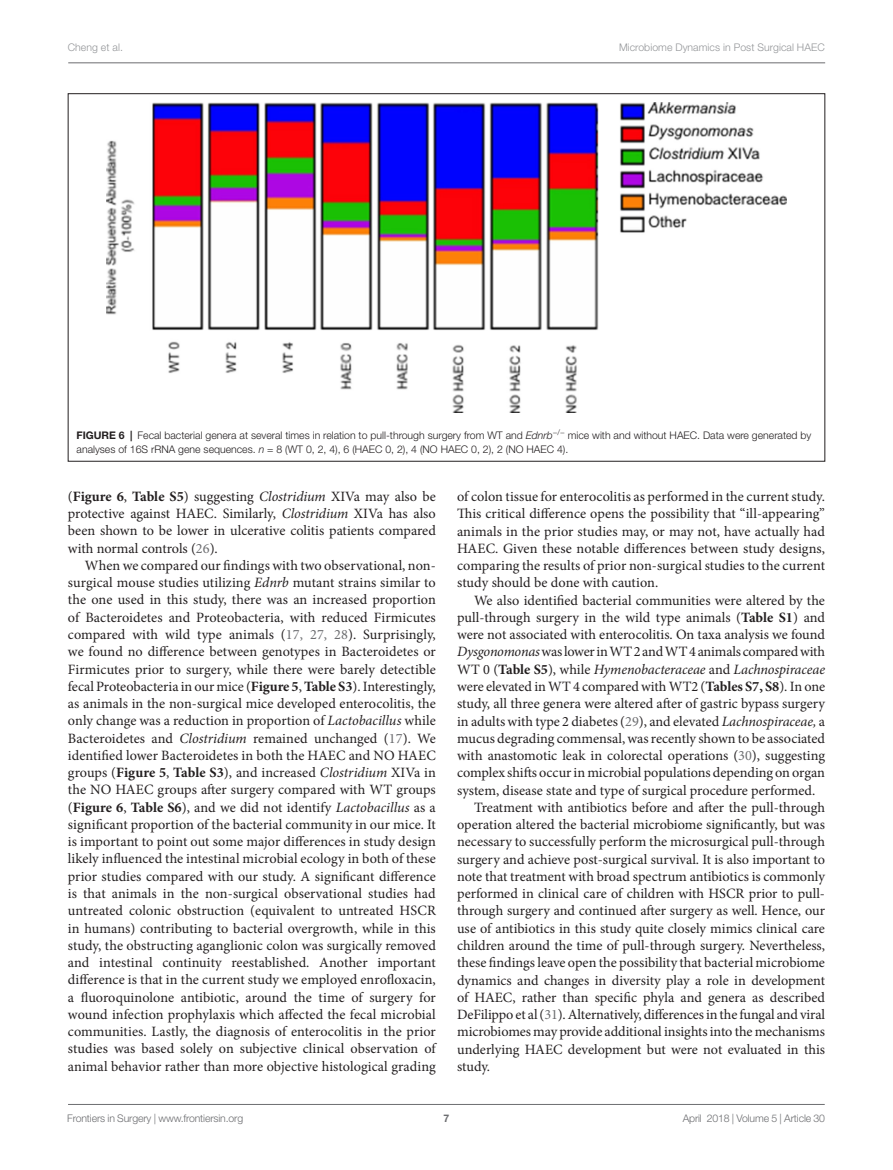
<style>
.page{position:relative;width:893px;height:1170px;background:#fff}
.page>*{position:absolute;margin:0;border:0;box-sizing:border-box;transform-origin:0 0}
.t1{font:14.25px/17.2px "Minion Pro";color:#231f20;text-align:justify}
.t2{font:italic 14.25px "Minion Pro";letter-spacing:-.005em;color:#231f20}
.t3{font:300 10.5px/14.2px "Helvetica Neue LT Std";color:#231f20}
.t4{font:300 10.5px "Helvetica Neue LT Std";letter-spacing:-.015em;color:#6c6d70}
.t5{font:300 10.5px "Helvetica Neue LT Std";letter-spacing:.005em;color:#939598}
.t6{font:700 10.5px "Helvetica Neue LT Std";color:#6c6d70}
.s1{font-weight:700}
.s2{font-style:italic}
.s3{color:#6c6d70}
.s4{font-style:normal}
.s5{font-weight:700;font-style:normal}
</style>
<div class="page">
<hr style="left:68px;top:63px;width:757px;height:1px;background:#6c6d70">
<hr style="left:68px;top:1104px;width:757px;height:1px;background:#6c6d70">
<img style="left:106px;top:102px;width:681px;height:310px">
<p class="t5" style="left:68px;top:41px;width:57px">Cheng et al.</p>
<p class="t5" style="left:619px;top:41px;width:207px">Microbiome Dynamics in Post Surgical HAEC</p>
<p class="t3" style="left:77px;top:427px;width:736px"><span class="s1">FIGURE 6 |</span> Fecal bacterial genera at several times in relation to pull-through surgery from WT and <span class="s2">Ednrb</span><sup>−/−</sup> mice with and without HAEC. Data were generated by analyses of 16S rRNA gene sequences. <span class="s2">n</span> = 8 (WT 0, 2, 4), 6 (HAEC 0, 2), 4 (NO HAEC 0, 2), 2 (NO HAEC 4).</p>
<p class="t1" style="left:68px;top:487px;width:369px">(<span class="s1">Figure 6</span>, <span class="s1">Table S5</span>) suggesting <span class="s2">Clostridium</span> XIVa may also be protective against HAEC. Similarly, <span class="s2">Clostridium</span> XIVa has also been shown to be lower in ulcerative colitis patients compared with normal controls (<span class="s3">26</span>).</p>
<p class="t1" style="left:68px;top:556px;width:369px;text-indent:17px">When we compared our findings with two observational, non&shy;surgical mouse studies utilizing <span class="s2">Ednrb</span> mutant strains similar to the one used in this study, there was an increased proportion of Bacteroidetes and Proteobacteria, with reduced Firmicutes compared with wild type animals (<span class="s3">17, 27, 28</span>). Surprisingly, we found no difference between genotypes in Bacteroidetes or Firmicutes prior to surgery, while there were barely detectible fecal Proteobacteria in our mice (<span class="s1">Figure 5</span>, <span class="s1">Table S3</span>). Interestingly, as animals in the non-surgical mice developed enterocolitis, the only change was a reduction in proportion of <span class="s2">Lactobacillus</span> while Bacteroidetes and <span class="s2">Clostridium</span> remained unchanged (<span class="s3">17</span>). We identified lower Bacteroidetes in both the HAEC and NO HAEC groups (<span class="s1">Figure 5</span>, <span class="s1">Table S3</span>), and increased <span class="s2">Clostridium</span> XIVa in the NO HAEC groups after surgery compared with WT groups (<span class="s1">Figure 6</span>, <span class="s1">Table S6</span>), and we did not identify <span class="s2">Lactobacillus</span> as a significant proportion of the bacterial community in our mice. It is important to point out some major differences in study design likely influenced the intestinal microbial ecology in both of these prior studies compared with our study. A significant difference is that animals in the non-surgical observational studies had untreated colonic obstruction (equivalent to untreated HSCR in humans) contributing to bacterial overgrowth, while in this study, the obstructing aganglionic colon was surgically removed and intestinal continuity reestablished. Another important difference is that in the current study we employed enrofloxacin, a fluoroquinolone antibiotic, around the time of surgery for wound infection prophylaxis which affected the fecal microbial communities. Lastly, the diagnosis of enterocolitis in the prior studies was based solely on subjective clinical observation of animal behavior rather than more objective histological grading</p>
<p class="t1" style="left:457px;top:488px;width:369px">of colon tissue for enterocolitis as performed in the current study.<br>This critical difference opens the possibility that “ill-appearing” animals in the prior studies may, or may not, have actually had HAEC. Given these notable differences between study designs, comparing the results of prior non-surgical studies to the current study should be done with caution.</p>
<p class="t1" style="left:474px;top:591px;width:352px">We also identified bacterial communities were altered by the</p>
<p class="t1" style="left:457px;top:608px;width:369px">pull-through surgery in the wild type animals (<span class="s1">Table S1</span>) and</p>
<p class="t1" style="left:457px;top:626px;width:369px">were not associated with enterocolitis. On taxa analysis we found</p>
<p class="t1" style="left:457px;top:643px;width:369px"><span class="s2">Dysgonomonas</span> was lower in WT 2 and WT 4 animals compared with</p>
<p class="t2" style="left:457px;top:659px;width:369px"><span class="s4">WT 0 (</span><span class="s5">Table S5</span><span class="s4">), while</span> Hymenobacteraceae <span class="s4">and</span> Lachnospiraceae</p>
<p class="t1" style="left:457px;top:677px;width:370px">were elevated in WT 4 compared with WT2 (<span class="s1">Tables S7, S8</span>). In one</p>
<p class="t1" style="left:457px;top:695px;width:369px">study, all three genera were altered after of gastric bypass surgery</p>
<p class="t1" style="left:457px;top:712px;width:369px">in adults with type 2 diabetes (<span class="s3">29</span>), and elevated <span class="s2">Lachnospiraceae,</span> a</p>
<p class="t1" style="left:457px;top:729px;width:369px">mucus degrading commensal, was recently shown to be associated</p>
<p class="t1" style="left:457px;top:747px;width:369px">with anastomotic leak in colorectal operations (<span class="s3">30</span>), suggesting</p>
<p class="t1" style="left:457px;top:764px;width:369px">complex shifts occur in microbial populations depending on organ</p>
<p class="t1" style="left:457px;top:781px;width:360px">system, disease state and type of surgical procedure performed.</p>
<p class="t1" style="left:474px;top:798px;width:352px">Treatment with antibiotics before and after the pull-through</p>
<p class="t1" style="left:457px;top:816px;width:369px">operation altered the bacterial microbiome significantly, but was</p>
<p class="t1" style="left:457px;top:833px;width:369px">necessary to successfully perform the microsurgical pull-through</p>
<p class="t1" style="left:457px;top:850px;width:369px">surgery and achieve post-surgical survival. It is also important to</p>
<p class="t1" style="left:457px;top:867px;width:369px">note that treatment with broad spectrum antibiotics is commonly</p>
<p class="t1" style="left:457px;top:885px;width:369px">performed in clinical care of children with HSCR prior to pull-</p>
<p class="t1" style="left:457px;top:902px;width:369px">through surgery and continued after surgery as well. Hence, our</p>
<p class="t1" style="left:457px;top:919px;width:369px">use of antibiotics in this study quite closely mimics clinical care</p>
<p class="t1" style="left:457px;top:936px;width:369px">children around the time of pull-through surgery. Nevertheless,</p>
<p class="t1" style="left:457px;top:954px;width:369px">these findings leave open the possibility that bacterial microbiome</p>
<p class="t1" style="left:457px;top:971px;width:369px">dynamics and changes in diversity play a role in development</p>
<p class="t1" style="left:457px;top:988px;width:369px">of HAEC, rather than specific phyla and genera as described</p>
<p class="t1" style="left:457px;top:1005px;width:370px">DeFilippo et al (<span class="s3">31</span>). Alternatively, differences in the fungal and viral</p>
<p class="t1" style="left:457px;top:1023px;width:369px">microbiomes may provide additional insights into the mechanisms</p>
<p class="t1" style="left:457px;top:1040px;width:369px">underlying HAEC development but were not evaluated in this</p>
<p class="t1" style="left:457px;top:1057px;width:35px">study.</p>
<p class="t4" style="left:67px;top:1111px;width:177px">Frontiers in Surgery | www.frontiersin.org</p>
<p class="t6" style="left:443px;top:1111px;width:7px">7</p>
<p class="t4" style="left:683px;top:1111px;width:144px">April 2018 | Volume 5 | Article 30</p>
</div>
